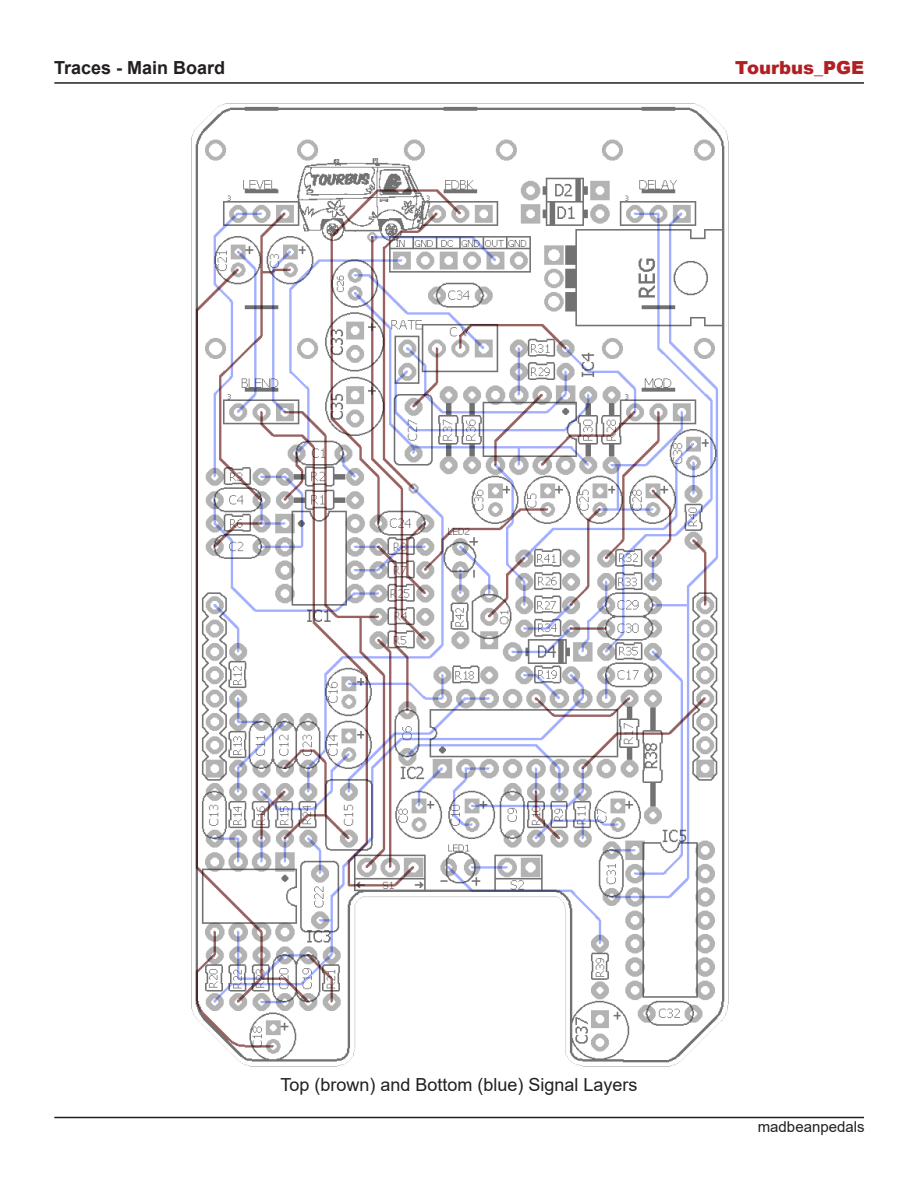
<style>
.page{position:relative;width:918px;height:1188px;background:#fff}
.page>*{position:absolute;margin:0;border:0;box-sizing:border-box;transform-origin:0 0}
.t1{font:18px "Arial";color:#231f20}
.t2{font:700 18px "Arial";color:#231f20}
.t3{font:900 18px "Arial";color:#b21f23}
.t4{font:15px "Arial";color:#231f20}
</style>
<div class="page">
<hr style="left:54px;top:1117px;width:810px;height:1px;background:#231f20">
<hr style="left:54px;top:82px;width:810px;height:2px;background:#231f20">
<img style="left:191px;top:104px;width:537px;height:963px">
<p class="t2" style="left:54px;top:55px;width:173px">Traces - Main Board</p>
<p class="t3" style="left:735px;top:54px;width:130px">Tourbus_PGE</p>
<p class="t1" style="left:280px;top:1073px;width:359px">Top (brown) and Bottom (blue) Signal Layers</p>
<p class="t4" style="left:758px;top:1116px;width:108px">madbeanpedals</p>
</div>
